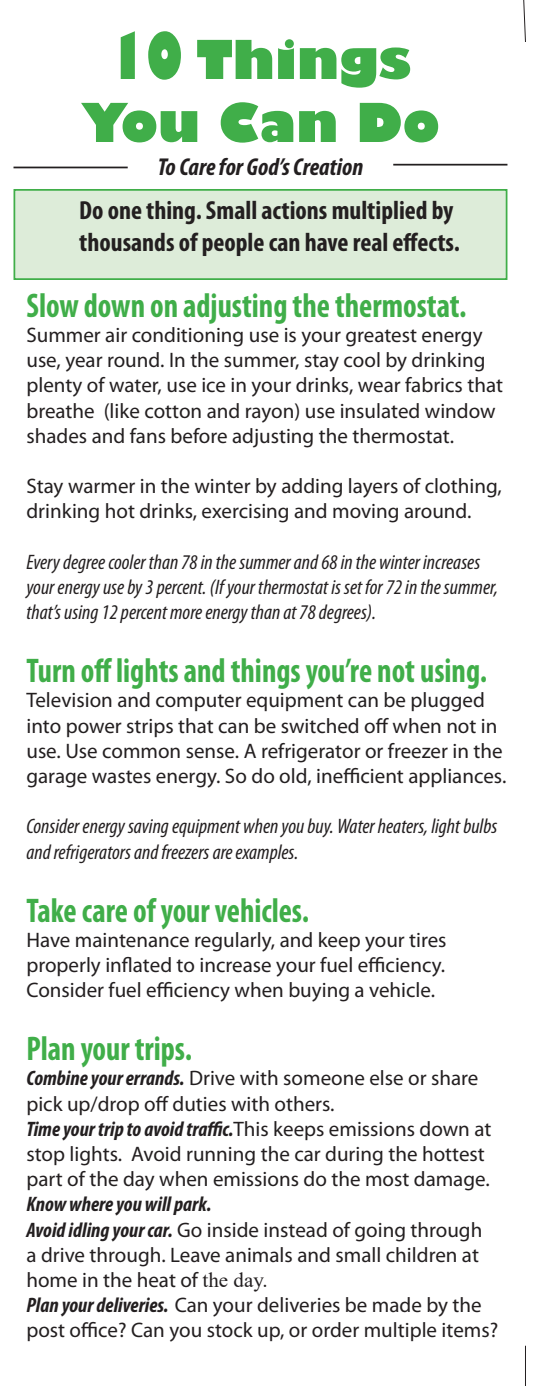
<style>
.page{position:relative;width:536px;height:1386px;background:#fff}
.page>*{position:absolute;margin:0;border:0;box-sizing:border-box;transform-origin:0 0}
.t1{font:800 52.5px "Gill Sans";color:#40ae49}
.t2{font:700 condensed 34.3px "Myriad Pro";color:#40ae49;scale:.92 1}
.t3{font:700 condensed 26.25px/31.5px "Myriad Pro";color:#231f20}
.t4{font:italic 700 condensed 24.5px "Myriad Pro";color:#231f20}
.t5{font:21px/25.2px "Myriad Pro";color:#231f20}
.t6{font:italic condensed 21px/25.2px "Myriad Pro";color:#231f20}
.t7{font:italic 700 condensed 21px "Myriad Pro";color:#231f20}
.s1{font-stretch:condensed;font-size:63px}
.s2{font-weight:700;font-style:italic;font-stretch:condensed}
.s3{font-family:"Times New Roman"}
</style>
<div class="page">
<div style="left:13px;top:189px;width:494px;height:91px;background:#ddecd9;border:2px solid #40ae49"></div>
<svg style="left:22px;top:277px;width:440px;height:3px"></svg>
<div style="left:459px;top:309px;width:8px;height:10px;border:4px solid #fff;border-radius:50%"></div>
<div style="left:123px;top:657px;width:8px;height:8px;border:4px solid #fff;border-radius:50%"></div>
<div style="left:479px;top:675px;width:8px;height:9px;border:4px solid #fff;border-radius:50%"></div>
<div style="left:301px;top:914px;width:9px;height:10px;border:4px solid #fff;border-radius:50%"></div>
<div style="left:184px;top:1053px;width:9px;height:9px;border:4px solid #fff;border-radius:50%"></div>
<hr style="left:14px;top:167px;width:114px;height:1px;background:#231f20">
<hr style="left:393px;top:164px;width:114px;height:2px;background:#231f20">
<svg style="left:523px;top:0;width:2px;height:41px"></svg>
<hr style="left:525px;top:1346px;width:1px;height:40px;background:#231f20">
<p class="t1" style="left:110px;top:27px;width:303px"><span class="s1">10</span> Things</p>
<p class="t1" style="left:81px;top:90px;width:360px">You Can Do</p>
<p class="t4" style="left:158px;top:152px;width:207px">To Care for God’s Creation</p>
<p class="t3" style="left:79px;top:194px;width:382px">Do one thing. Small actions multiplied by thousands of people can have real effects.</p>
<p class="t2" style="left:26px;top:284px;width:479px">Slow down on adjusting the thermostat.</p>
<p class="t5" style="left:26px;top:322px;width:478px">Summer air conditioning use is your greatest energy use, year round. In the summer, stay cool by drinking plenty of water, use ice in your drinks, wear fabrics that breathe (like cotton and rayon) use insulated window shades and fans before adjusting the thermostat.</p>
<p class="t5" style="left:26px;top:473px;width:476px">Stay warmer in the winter by adding layers of clothing, drinking hot drinks, exercising and moving around.</p>
<p class="t6" style="left:26px;top:549px;width:473px">Every degree cooler than 78 in the summer and 68 in the winter increases your energy use by 3 percent. (If your thermostat is set for 72 in the summer, that’s using 12 percent more energy than at 78 degrees).</p>
<p class="t2" style="left:26px;top:649px;width:502px">Turn off lights and things you’re not using.</p>
<p class="t5" style="left:26px;top:687px;width:481px">Television and computer equipment can be plugged into power strips that can be switched off when not in use. Use common sense. A refrigerator or freezer in the garage wastes energy. So do old, inefficient appliances.</p>
<p class="t6" style="left:26px;top:814px;width:472px">Consider energy saving equipment when you buy. Water heaters, light bulbs and refrigerators and freezers are examples.</p>
<p class="t2" style="left:26px;top:889px;width:309px">Take care of your vehicles.</p>
<p class="t5" style="left:26px;top:927px;width:421px;text-align:justify">Have maintenance regularly, and keep your tires properly inflated to increase your fuel efficiency.<br>Consider fuel efficiency when buying a vehicle.</p>
<p class="t2" style="left:26px;top:1027px;width:181px">Plan your trips.</p>
<p class="t5" style="left:26px;top:1065px;width:453px"><span class="s2">Combine your errands.</span> Drive with someone else or share pick up/drop off duties with others.</p>
<p class="t5" style="left:26px;top:1116px;width:466px"><span class="s2">Time your trip to avoid traffic.</span>This keeps emissions down at stop lights. Avoid running the car during the hottest part of the day when emissions do the most damage.</p>
<p class="t7" style="left:26px;top:1191px;width:186px">Know where you will park.</p>
<p class="t5" style="left:26px;top:1217px;width:457px"><span class="s2">Avoid idling your car.</span> Go inside instead of going through a drive through. Leave animals and small children at home in the heat of <span class="s3">the day.</span></p>
<p class="t5" style="left:26px;top:1292px;width:473px"><span class="s2">Plan your deliveries.</span> Can your deliveries be made by the post office? Can you stock up, or order multiple items?</p>
</div>
